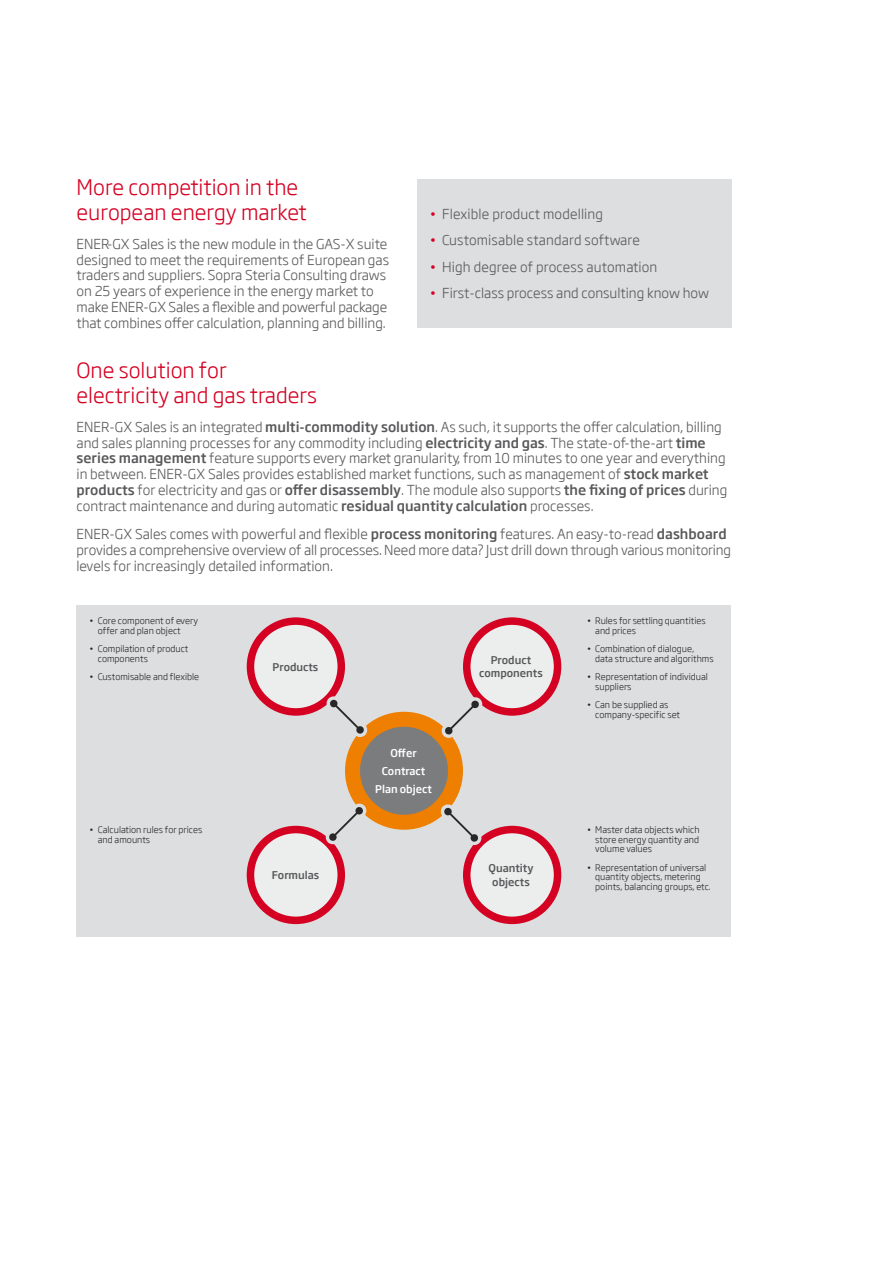
<style>
.page{position:relative;width:893px;height:1263px;background:#fff}
.page>*{position:absolute;margin:0;border:0;box-sizing:border-box;transform-origin:0 0}
.t1{font:300 21px/25.2px "Soho Gothic Pro";color:#d40122}
.t2{font:300 13.5px/15.8px "Soho Gothic Pro";color:#58585a}
.t3{font:500 10.5px/13.5px "Soho Gothic Pro";color:#58585a;text-align:center}
.t4{font:500 10.5px/18px "Soho Gothic Pro";color:#fff;text-align:center}
.t5{font:300 9px/9.8px "Soho Gothic Pro";color:#282829}
.s1{font-weight:500}
.s2{color:#d40122}
</style>
<div class="page">
<div style="left:417px;top:179px;width:314px;height:148px;background:#dddedf"></div>
<div style="left:77px;top:605px;width:654px;height:331px;background:#dddedf"></div>
<svg style="left:352px;top:719px;width:103px;height:103px;background:#8a7c6c"></svg>
<div style="left:345px;top:712px;width:118px;height:118px;border:15px solid #ee7f00;border-radius:50%"></div>
<div style="left:250px;top:621px;width:91px;height:91px;background:#eceded;border-radius:50%"></div>
<div style="left:247px;top:617px;width:98px;height:99px;border:8px solid #d40122;border-radius:50%"></div>
<div style="left:467px;top:621px;width:91px;height:91px;background:#eceded;border-radius:50%"></div>
<div style="left:463px;top:617px;width:98px;height:99px;border:8px solid #d40122;border-radius:50%"></div>
<div style="left:250px;top:829px;width:91px;height:91px;background:#eceded;border-radius:50%"></div>
<div style="left:247px;top:826px;width:98px;height:98px;border:8px solid #d40122;border-radius:50%"></div>
<div style="left:467px;top:829px;width:91px;height:91px;background:#eceded;border-radius:50%"></div>
<div style="left:463px;top:826px;width:98px;height:98px;border:8px solid #d40122;border-radius:50%"></div>
<svg style="left:326px;top:696px;width:42px;height:42px"></svg>
<svg style="left:440px;top:804px;width:42px;height:42px"></svg>
<svg style="left:325px;top:803px;width:42px;height:42px"></svg>
<svg style="left:441px;top:696px;width:42px;height:43px"></svg>
<h1 class="t1" style="left:77px;top:173px;width:232px">More competition in the european energy market</h1>
<p class="t2" style="left:77px;top:235px;width:314px">ENER-GX Sales is the new module in the GAS-X suite designed to meet the requirements of European gas traders and suppliers. Sopra Steria Consulting draws on 25 years of experience in the energy market to make ENER-GX Sales a flexible and powerful package that combines offer calculation, planning and billing.</p>
<h1 class="t1" style="left:77px;top:357px;width:242px">One solution for electricity and gas traders</h1>
<p class="t2" style="left:77px;top:418px;width:652px">ENER-GX Sales is an integrated <span class="s1">multi-commodity solution</span>. As such, it supports the offer calculation, billing and sales planning processes for any commodity including <span class="s1">electricity and gas</span>. The state-of-the-art <span class="s1">time series management</span> feature supports every market granularity, from 10 minutes to one year and everything in between. ENER-GX Sales provides established market functions, such as management of <span class="s1">stock market products</span> for electricity and gas or <span class="s1">offer disassembly</span>. The module also supports <span class="s1">the fixing of prices</span> during contract maintenance and during automatic <span class="s1">residual quantity calculation</span> processes.</p>
<p class="t2" style="left:77px;top:525px;width:656px">ENER-GX Sales comes with powerful and flexible <span class="s1">process monitoring</span> features. An easy-to-read <span class="s1">dashboard </span>provides a comprehensive overview of all processes. Need more data? Just drill down through various monitoring levels for increasingly detailed information.</p>
<p class="t2" style="left:429px;top:205px;width:175px"><span class="s2">•</span> Flexible product modelling</p>
<p class="t2" style="left:429px;top:231px;width:212px"><span class="s2">•</span> Customisable standard software</p>
<p class="t2" style="left:429px;top:258px;width:229px"><span class="s2">•</span> High degree of process automation</p>
<p class="t2" style="left:429px;top:284px;width:281px"><span class="s2">•</span> First-class process and consulting know how</p>
<p class="t5" style="left:98px;top:616px;width:102px;text-indent:-9px">• Core component of every offer and plan object</p>
<p class="t5" style="left:98px;top:644px;width:92px;text-indent:-9px">• Compilation of product components</p>
<p class="t5" style="left:89px;top:672px;width:111px">• Customisable and flexible</p>
<p class="t5" style="left:98px;top:824px;width:106px;text-indent:-9px">• Calculation rules for prices and amounts</p>
<p class="t3" style="left:273px;top:659px;width:47px">Products</p>
<p class="t3" style="left:479px;top:653px;width:65px">Product components</p>
<p class="t4" style="left:375px;top:743px;width:58px">Offer<br>Contract<br>Plan object</p>
<p class="t3" style="left:272px;top:868px;width:49px">Formulas</p>
<p class="t3" style="left:488px;top:861px;width:47px">Quantity objects</p>
<p class="t5" style="left:595px;top:616px;width:112px;text-indent:-9px">• Rules for settling quantities and prices</p>
<p class="t5" style="left:595px;top:644px;width:120px;text-indent:-9px">• Combination of dialogue, data structure and algorithms</p>
<p class="t5" style="left:595px;top:672px;width:114px;text-indent:-9px">• Representation of individual suppliers</p>
<p class="t5" style="left:595px;top:700px;width:86px;text-indent:-9px">• Can be supplied as company-specific set</p>
<p class="t5" style="left:595px;top:824px;width:106px;text-align:justify;text-indent:-9px">• Master data objects which store energy quantity and volume values</p>
<p class="t5" style="left:595px;top:862px;width:117px;text-indent:-9px">• Representation of universal quantity objects, metering points, balancing groups, etc.</p>
</div>
